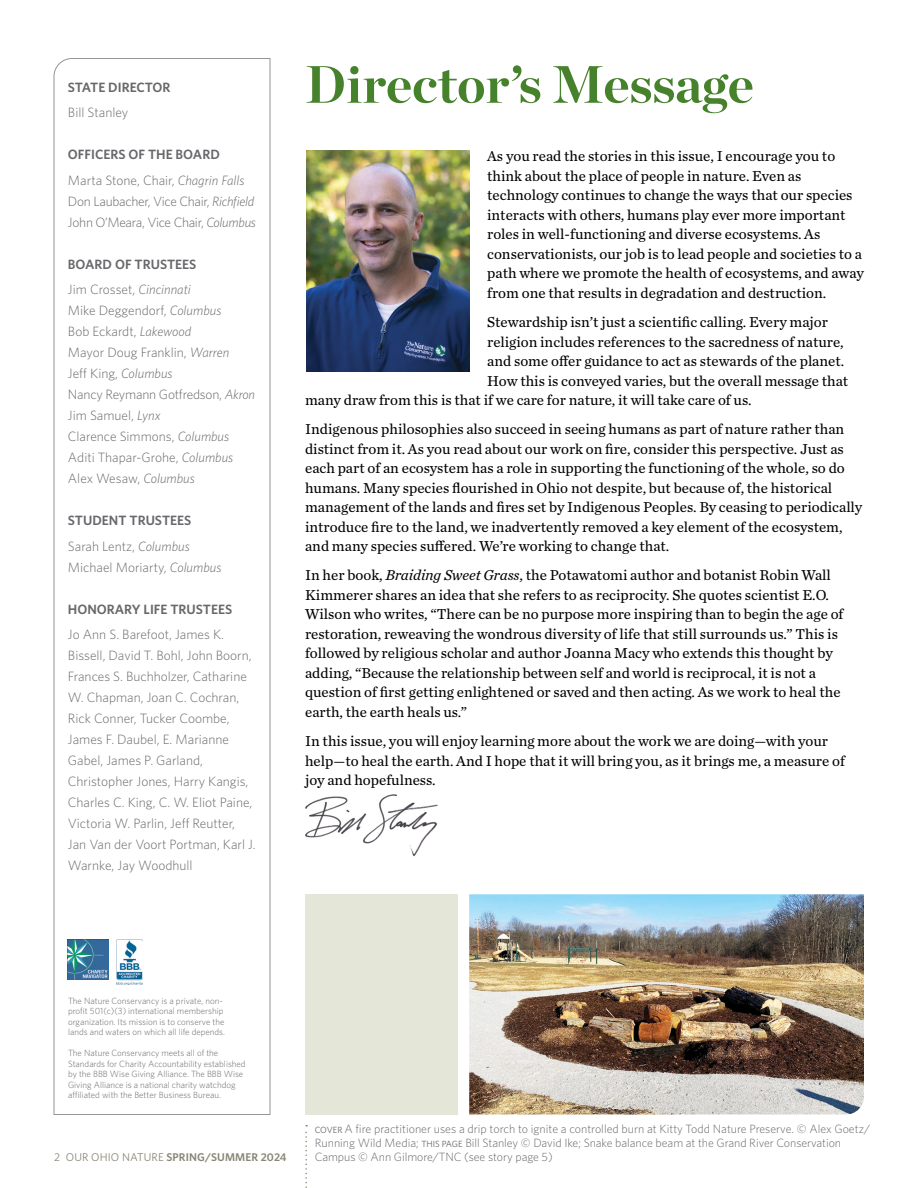
<style>
.page{position:relative;width:918px;height:1188px;background:#fff}
.page>*{position:absolute;margin:0;border:0;box-sizing:border-box;transform-origin:0 0}
.t1{font:700 52.5px "Chronicle Display";color:#46812b}
.t2{font:15px/19.5px "Chronicle Text G2";color:#000}
.t3{font:300 13.5px/21px "Whitney";color:#67686b}
.t4{font:600 13.5px/25.5px "Whitney";color:#67686b}
.t5{font:300 13.5px/21px "Whitney";letter-spacing:-.02em;color:#67686b}
.t6{font:300 12px/14.2px "Whitney";letter-spacing:-.005em;color:#67686b}
.t7{font:600 11.25px "Whitney";letter-spacing:.01em;color:#898675}
.t8{font:300 9px/10.5px "Whitney";color:#67686b}
.s1{font-weight:300}
.s2{font-weight:300;font-style:italic}
.s3{font-style:italic}
.s4{font-weight:400}
.s5{font-weight:400;font-size:9px}
</style>
<div class="page">
<div style="left:305px;top:894px;width:153px;height:220px;background:#e4e6d7"></div>
<svg style="left:305px;top:1125px;width:2px;height:63px"></svg>
<img style="left:306px;top:150px;width:163px;height:222px">
<img style="left:305px;top:794px;width:133px;height:62px">
<svg style="left:53px;top:58px;width:218px;height:1057px"></svg>
<img style="left:469px;top:894px;width:395px;height:220px">
<p class="t4" style="left:68px;top:74px;width:104px">STATE DIRECTOR</p>
<p class="t3" style="left:68px;top:102px;width:62px">Bill Stanley</p>
<p class="t4" style="left:68px;top:142px;width:178px">OFFICERS OF THE BOARD<br><span class="s1">Marta Stone, Chair,</span> <span class="s2">Chagrin Falls</span></p>
<p class="t5" style="left:68px;top:190px;width:190px">Don Laubacher, Vice Chair, <span class="s3">Richfield<br></span>John O’Meara, Vice Chair, <span class="s3">Columbus</span></p>
<p class="t4" style="left:68px;top:251px;width:130px">BOARD OF TRUSTEES<br><span class="s1">Jim Crosset,</span> <span class="s2">Cincinnati</span></p>
<p class="t3" style="left:68px;top:300px;width:189px">Mike Deggendorf, <span class="s3">Columbus<br></span>Bob Eckardt, <span class="s3">Lakewood<br></span>Mayor Doug Franklin, <span class="s3">Warren<br></span>Jeff King, <span class="s3">Columbus<br></span>Nancy Reymann Gotfredson, <span class="s3">Akron<br></span>Jim Samuel, <span class="s3">Lynx<br></span>Clarence Simmons, <span class="s3">Columbus<br></span>Aditi Thapar-Grohe, <span class="s3">Columbus<br></span>Alex Wesaw, <span class="s3">Columbus</span></p>
<p class="t4" style="left:68px;top:508px;width:125px">STUDENT TRUSTEES<br><span class="s1">Sarah Lentz,</span> <span class="s2">Columbus</span></p>
<p class="t3" style="left:68px;top:556px;width:155px">Michael Moriarty, <span class="s3">Columbus</span></p>
<p class="t4" style="left:68px;top:596px;width:166px">HONORARY LIFE TRUSTEES</p>
<p class="t3" style="left:68px;top:624px;width:189px">Jo Ann S. Barefoot, James K.<br>Bissell, David T. Bohl, John Boorn,<br>Frances S. Buchholzer, Catharine<br>W. Chapman, Joan C. Cochran,<br>Rick Conner, Tucker Coombe,<br>James F. Daubel, E. Marianne<br>Gabel, James P. Garland,<br>Christopher Jones, Harry Kangis,<br>Charles C. King, C. W. Eliot Paine,<br>Victoria W. Parlin, Jeff Reutter,<br>Jan Van der Voort Portman, Karl J.<br>Warnke, Jay Woodhull</p>
<h1 class="t1" style="left:305px;top:42px;width:450px">Director’s Message</h1>
<p class="t2" style="left:487px;top:146px;width:378px">As you read the stories in this issue, I encourage you to think about the place of people in nature. Even as technology continues to change the ways that our species interacts with others, humans play ever more important roles in well-functioning and diverse ecosystems. As conservationists, our job is to lead people and societies to a path where we promote the health of ecosystems, and away from one that results in degradation and destruction.</p>
<p class="t2" style="left:487px;top:311px;width:342px">Stewardship isn’t just a scientific calling. Every major</p>
<p class="t2" style="left:487px;top:331px;width:358px">religion includes references to the sacredness of nature,</p>
<p class="t2" style="left:487px;top:350px;width:359px">and some offer guidance to act as stewards of the planet.</p>
<p class="t2" style="left:487px;top:370px;width:363px">How this is conveyed varies, but the overall message that</p>
<p class="t2" style="left:305px;top:389px;width:448px">many draw from this is that if we care for nature, it will take care of us.</p>
<p class="t2" style="left:305px;top:419px;width:559px">Indigenous philosophies also succeed in seeing humans as part of nature rather than distinct from it. As you read about our work on fire, consider this perspective. Just as each part of an ecosystem has a role in supporting the functioning of the whole, so do humans. Many species flourished in Ohio not despite, but because of, the historical management of the lands and fires set by Indigenous Peoples. By ceasing to periodically introduce fire to the land, we inadvertently removed a key element of the ecosystem, and many species suffered. We’re working to change that.</p>
<p class="t2" style="left:305px;top:565px;width:540px">In her book, <span class="s3">Braiding Sweet Grass</span>, the Potawatomi author and botanist Robin Wall Kimmerer shares an idea that she refers to as reciprocity. She quotes scientist E.O.<br>Wilson who writes, “There can be no purpose more inspiring than to begin the age of restoration, reweaving the wondrous diversity of life that still surrounds us.” This is followed by religious scholar and author Joanna Macy who extends this thought by adding, “Because the relationship between self and world is reciprocal, it is not a question of first getting enlightened or saved and then acting. As we work to heal the earth, the earth heals us.”</p>
<p class="t2" style="left:305px;top:731px;width:541px">In this issue, you will enjoy learning more about the work we are doing—with your help—to heal the earth. And I hope that it will bring you, as it brings me, a measure of joy and hopefulness.</p>
<p class="t8" style="left:68px;top:995px;width:159px">The Nature Conservancy is a private, non&shy;profit 501(c)(3) international membership organization. Its mission is to conserve the lands and waters on which all life depends.</p>
<p class="t8" style="left:68px;top:1047px;width:179px">The Nature Conservancy meets all of the Standards for Charity Accountability established by the BBB Wise Giving Alliance. The BBB Wise Giving Alliance is a national charity watchdog affiliated with the Better Business Bureau.</p>
<p class="t7" style="left:54px;top:1150px;width:234px"><span class="s4">2 OUR OHIO NATURE</span> SPRING/SUMMER 2024</p>
<p class="t6" style="left:315px;top:1121px;width:557px"><span class="s5">COVER</span> A fire practitioner uses a drip torch to ignite a controlled burn at Kitty Todd Nature Preserve. © Alex Goetz/<br>Running Wild Media; <span class="s5">THIS PAGE</span> Bill Stanley © David Ike; Snake balance beam at the Grand River Conservation<br>Campus © Ann Gilmore/TNC (see story page 5)</p>
</div>
